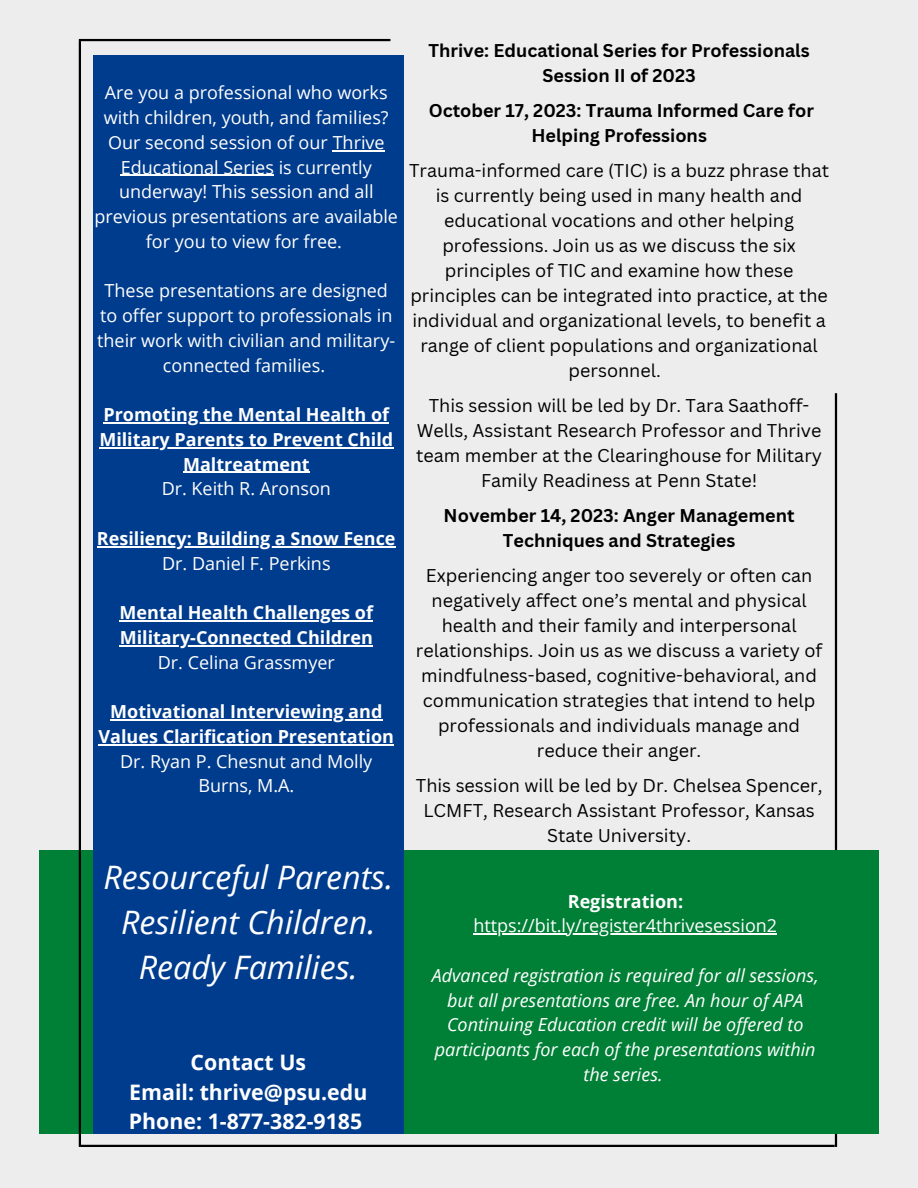
<style>
.page{position:relative;width:918px;height:1188px;background:#ededed}
.page>*{position:absolute;margin:0;border:0;box-sizing:border-box;transform-origin:0 0}
.t1{font:italic 32.25px/45px "Open Sans";color:#fff;text-align:center}
.t2{font:700 21.3px "Open Sans";color:#fff}
.t3{font:18px/25px "Canva Sans";color:#000;text-align:center}
.t4{font:18px/24.8px "Open Sans";color:#fff;text-align:center}
.t5{font:700 18px/24.8px "Open Sans";color:#fff;text-align:center}
.t6{font:italic 18px/24.8px "Open Sans";color:#fff;text-align:center}
.t7{font:700 18px/25px "Canva Sans";color:#000;text-align:center}
.s1{font-weight:700}
</style>
<div class="page">
<hr style="left:835px;top:393px;width:2px;height:754px;background:#000">
<div style="left:39px;top:850px;width:840px;height:284px;background:#008037"></div>
<hr style="left:79px;top:41px;width:2px;height:1106px;background:#000">
<div style="left:93px;top:55px;width:310px;height:1079px;background:#003c8d"></div>
<hr style="left:79px;top:39px;width:311px;height:2px;background:#000">
<hr style="left:81px;top:1145px;width:754px;height:2px;background:#000">
<hr style="left:333px;top:150px;width:52px;height:1px;background:#fff">
<hr style="left:121px;top:175px;width:153px;height:1px;background:#fff">
<hr style="left:103px;top:422px;width:286px;height:1px;background:#fff">
<hr style="left:99px;top:447px;width:294px;height:1px;background:#fff">
<hr style="left:183px;top:472px;width:127px;height:1px;background:#fff">
<hr style="left:97px;top:546px;width:299px;height:1px;background:#fff">
<hr style="left:120px;top:620px;width:253px;height:1px;background:#fff">
<hr style="left:120px;top:645px;width:253px;height:1px;background:#fff">
<hr style="left:110px;top:719px;width:273px;height:1px;background:#fff">
<hr style="left:99px;top:744px;width:295px;height:1px;background:#fff">
<hr style="left:474px;top:933px;width:303px;height:2px;background:#fff">
<p class="t4" style="left:94px;top:80px;width:305px">Are you a professional who works with children, youth, and families?<br>Our second session of our Thrive<br>Educational Series is currently underway! This session and all previous presentations are available for you to view for free.</p>
<p class="t4" style="left:97px;top:278px;width:299px">These presentations are designed to offer support to professionals in their work with civilian and military&shy;connected families.</p>
<p class="t5" style="left:99px;top:402px;width:295px">Promoting the Mental Health of<br>Military Parents to Prevent Child<br>Maltreatment</p>
<p class="t4" style="left:162px;top:476px;width:171px">Dr. Keith R. Aronson</p>
<p class="t5" style="left:97px;top:525px;width:300px">Resiliency: Building a Snow Fence</p>
<p class="t4" style="left:162px;top:550px;width:170px">Dr. Daniel F. Perkins</p>
<p class="t5" style="left:120px;top:600px;width:255px;text-align:left">Mental Health Challenges of<br>Military-Connected Children</p>
<p class="t4" style="left:158px;top:649px;width:178px">Dr. Celina Grassmyer</p>
<p class="t5" style="left:99px;top:699px;width:297px">Motivational Interviewing and<br>Values Clarification Presentation</p>
<p class="t4" style="left:120px;top:748px;width:254px">Dr. Ryan P. Chesnut and Molly<br>Burns, M.A.</p>
<p class="t1" style="left:103px;top:854px;width:291px">Resourceful Parents.<br>Resilient Children.<br>Ready Families.</p>
<p class="t2" style="left:191px;top:1048px;width:117px">Contact Us</p>
<p class="t2" style="left:129px;top:1077px;width:240px">Email: thrive@psu.edu</p>
<p class="t2" style="left:129px;top:1106px;width:235px">Phone: 1-877-382-9185</p>
<p class="t7" style="left:428px;top:38px;width:383px">Thrive: Educational Series for Professionals</p>
<p class="t7" style="left:542px;top:63px;width:155px">Session II of 2023</p>
<p class="t7" style="left:429px;top:98px;width:387px">October 17, 2023: Trauma Informed Care for<br>Helping Professions</p>
<p class="t3" style="left:409px;top:158px;width:421px">Trauma-informed care (TIC) is a buzz phrase that is currently being used in many health and educational vocations and other helping professions. Join us as we discuss the six principles of TIC and examine how these principles can be integrated into practice, at the individual and organizational levels, to benefit a range of client populations and organizational personnel.</p>
<p class="t3" style="left:416px;top:393px;width:407px">This session will be led by Dr. Tara Saathoff-Wells, Assistant Research Professor and Thrive team member at the Clearinghouse for Military Family Readiness at Penn State!</p>
<p class="t7" style="left:444px;top:503px;width:352px">November 14, 2023: Anger Management<br>Techniques and Strategies</p>
<p class="t3" style="left:416px;top:563px;width:408px">Experiencing anger too severely or often can negatively affect one’s mental and physical health and their family and interpersonal relationships. Join us as we discuss a variety of mindfulness-based, cognitive-behavioral, and communication strategies that intend to help professionals and individuals manage and reduce their anger.</p>
<p class="t3" style="left:416px;top:773px;width:408px">This session will be led by Dr. Chelsea Spencer,<br>LCMFT, Research Assistant Professor, Kansas<br>State University.</p>
<p class="t4" style="left:474px;top:888px;width:305px"><span class="s1">Registration: </span>https://bit.ly/register4thrivesession2</p>
<p class="t6" style="left:432px;top:962px;width:388px">Advanced registration is required for all sessions, but all presentations are free. An hour of APA Continuing Education credit will be offered to participants for each of the presentations within the series.</p>
</div>
